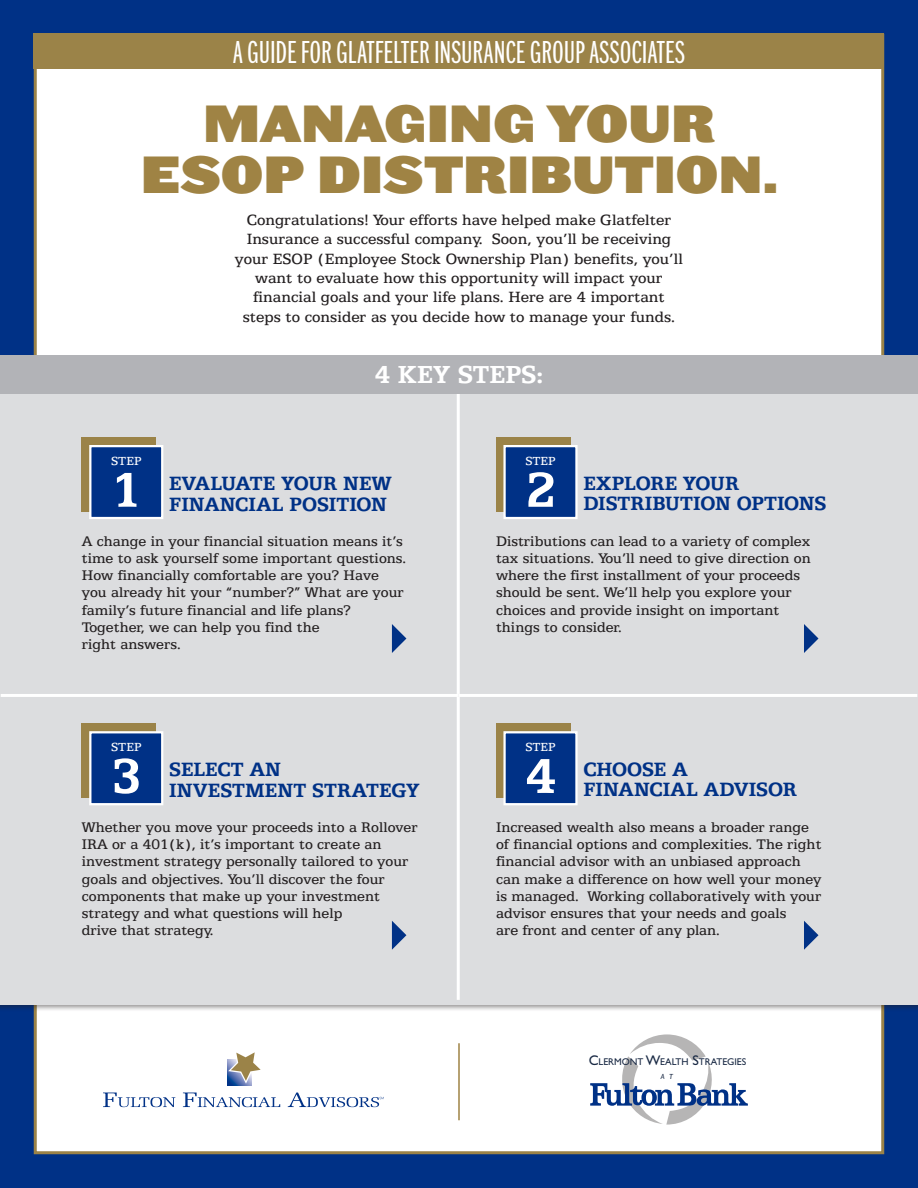
<style>
.page{position:relative;width:918px;height:1188px;background:#003186}
.page>*{position:absolute;margin:0;border:0;box-sizing:border-box;transform-origin:0 0}
.t1{font:700 50.7px "ATF Antique";color:#fff}
.t2{font:900 49.65px "Leviathan";letter-spacing:-.01em;color:#9f8344}
.t3{font:300 33px "Franklin Comp ITC Std";color:#fff}
.t4{font:700 25.5px "ATF Antique";letter-spacing:.005em;color:#fff}
.t5{font:700 19.95px/20.5px "ATF Antique";color:#003186}
.t6{font:15.3px/19.5px "ATF Antique";color:#231f20;text-align:center}
.t7{font:14.4px/17.2px "ATF Antique";color:#231f20}
.t8{font:12.15px "ATF Antique";color:#fff}
.t9{font:9.75px "Gill Sans";color:#192944}
.t10{font:italic 7.5px "Gill Sans";color:#192944}
.s1{font-size:13.95px}
</style>
<div class="page">
<div style="left:34px;top:34px;width:850px;height:1120px;background:#fff;border:3px solid #9b8348"></div>
<div style="left:0;top:391px;width:918px;height:613px;background:#dcdddf"></div>
<hr style="left:457px;top:391px;width:3px;height:303px;background:#fff">
<hr style="left:458px;top:694px;width:459px;height:3px;background:#fff">
<hr style="left:1px;top:694px;width:457px;height:3px;background:#fff">
<hr style="left:457px;top:697px;width:3px;height:303px;background:#fff">
<svg style="left:103px;top:1093px;width:72px;height:14px"></svg>
<svg style="left:183px;top:1093px;width:97px;height:14px"></svg>
<svg style="left:288px;top:1093px;width:96px;height:14px"></svg>
<svg style="left:227px;top:1052px;width:34px;height:34px"></svg>
<svg style="left:590px;top:1034px;width:158px;height:91px"></svg>
<div style="left:496px;top:438px;width:74px;height:74px;background:#9b8348"></div>
<div style="left:82px;top:438px;width:74px;height:74px;background:#9b8348"></div>
<div style="left:82px;top:724px;width:74px;height:74px;background:#9b8348"></div>
<div style="left:496px;top:724px;width:74px;height:74px;background:#9b8348"></div>
<div style="left:503px;top:445px;width:75px;height:74px;background:#003186;border:2px solid #fff"></div>
<div style="left:89px;top:445px;width:74px;height:74px;background:#003186;border:2px solid #fff"></div>
<div style="left:89px;top:731px;width:74px;height:74px;background:#003186;border:2px solid #fff"></div>
<div style="left:503px;top:731px;width:75px;height:74px;background:#003186;border:2px solid #fff"></div>
<svg style="left:392px;top:624px;width:14px;height:29px"></svg>
<svg style="left:804px;top:624px;width:15px;height:29px"></svg>
<svg style="left:392px;top:921px;width:14px;height:29px"></svg>
<svg style="left:804px;top:921px;width:15px;height:29px"></svg>
<div style="left:0;top:355px;width:918px;height:38px;background:#b2b3b7"></div>
<hr style="left:458px;top:1043px;width:2px;height:77px;background:#9f8344">
<div style="left:34px;top:34px;width:850px;height:35px;background:#9b8348"></div>
<p class="t3" style="left:233px;top:36px;width:453px">A GUIDE FOR GLATFELTER INSURANCE GROUP ASSOCIATES</p>
<p class="t2" style="left:203px;top:81px;width:514px">MANAGING YOUR</p>
<p class="t2" style="left:140px;top:132px;width:639px">ESOP DISTRIBUTION.</p>
<p class="t6" style="left:235px;top:210px;width:449px">Congratulations! Your efforts have helped make Glatfelter Insurance a successful company. Soon, you’ll be receiving your ESOP (Employee Stock Ownership Plan) benefits, you’ll want to evaluate how this opportunity will impact your financial goals and your life plans. Here are 4 important steps to consider as you decide how to manage your funds.</p>
<p class="t4" style="left:375px;top:360px;width:170px">4 KEY STEPS:</p>
<p class="t8" style="left:111px;top:454px;width:32px">STEP</p>
<p class="t8" style="left:525px;top:454px;width:32px">STEP</p>
<p class="t1" style="left:111px;top:461px;width:32px">1</p>
<p class="t1" style="left:525px;top:461px;width:32px">2</p>
<p class="t5" style="left:169px;top:473px;width:224px">EVALUATE YOUR NEW<br>FINANCIAL POSITION</p>
<p class="t5" style="left:584px;top:473px;width:244px">EXPLORE YOUR<br>DISTRIBUTION OPTIONS</p>
<p class="t7" style="left:82px;top:532px;width:326px">A change in your financial situation means it’s time to ask yourself some important questions.<br>How financially comfortable are you? Have you already hit your “number?” What are your family’s future financial and life plans?<br>Together, we can help you find the<br>right answers.</p>
<p class="t7" style="left:496px;top:532px;width:316px">Distributions can lead to a variety of complex tax situations. You’ll need to give direction on where the first installment of your proceeds should be sent. We’ll help you explore your choices and provide insight on important things to consider.</p>
<p class="t8" style="left:111px;top:740px;width:32px">STEP</p>
<p class="t8" style="left:525px;top:740px;width:32px">STEP</p>
<p class="t1" style="left:111px;top:748px;width:32px">3</p>
<p class="t1" style="left:525px;top:748px;width:32px">4</p>
<p class="t5" style="left:169px;top:760px;width:252px">SELECT AN<br>INVESTMENT STRATEGY</p>
<p class="t5" style="left:584px;top:759px;width:215px">CHOOSE A<br>FINANCIAL ADVISOR</p>
<p class="t7" style="left:82px;top:819px;width:337px">Whether you move your proceeds into a Rollover IRA or a 401(k), it’s important to create an investment strategy personally tailored to your goals and objectives. You’ll discover the four components that make up your investment strategy and what questions will help<br>drive that strategy.</p>
<p class="t7" style="left:496px;top:819px;width:327px">Increased wealth also means a broader range of financial options and complexities. The right financial advisor with an unbiased approach can make a difference on how well your money is managed. Working collaboratively with your advisor ensures that your needs and goals<br>are front and center of any plan.</p>
<p class="t9" style="left:589px;top:1056px;width:159px"><span class="s1">C</span>LERMONT <span class="s1">W</span>EALTH <span class="s1">S</span>TRATEGIES</p>
<p class="t10" style="left:661px;top:1072px;width:14px">A T</p>
</div>
